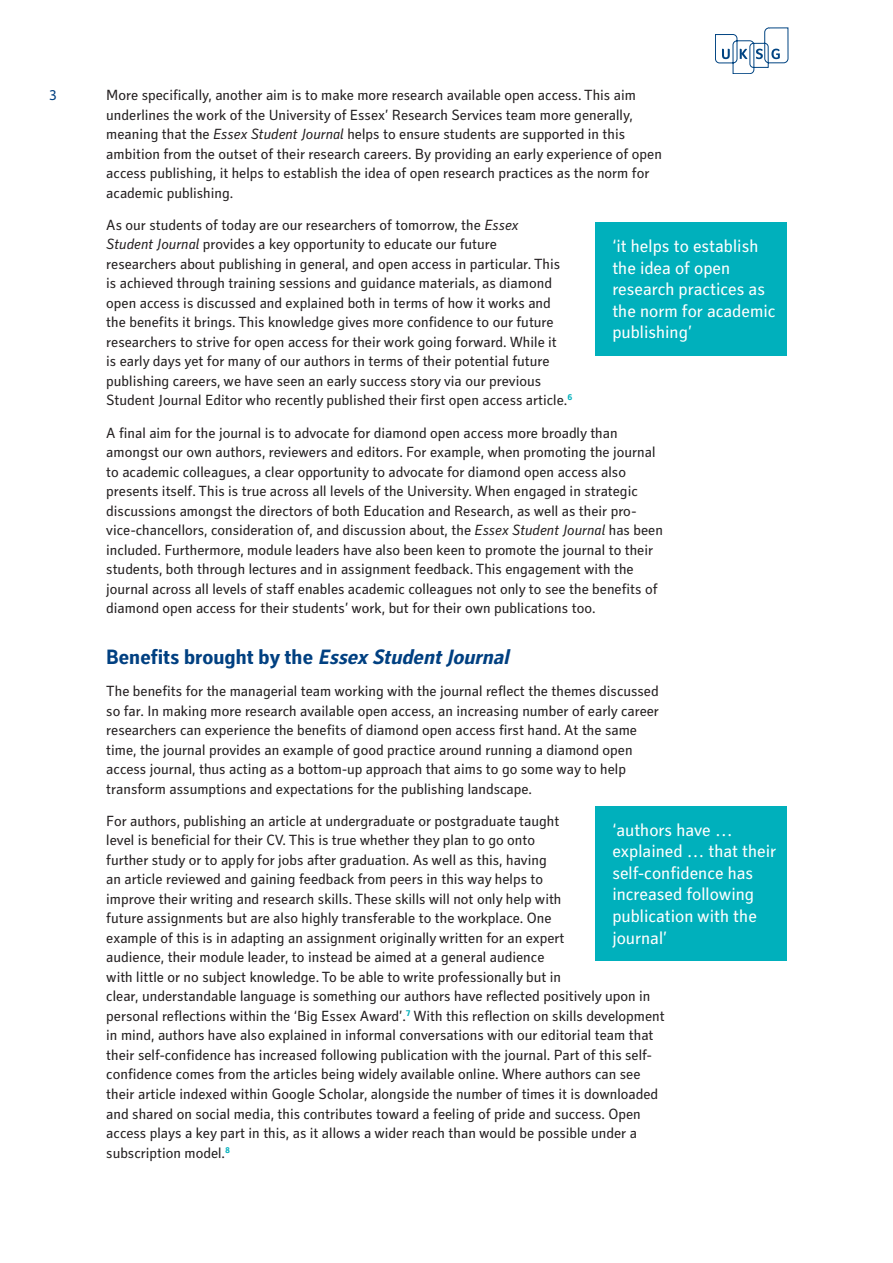
<style>
.page{position:relative;width:893px;height:1263px;background:#fff}
.page>*{position:absolute;margin:0;border:0;box-sizing:border-box;transform-origin:0 0}
.A-Style_Heading{font:700 21px "Secca Std";color:#014081}
.Stand_out_quote{font:18px/21.6px "Secca Std";color:#fff}
.Body{font:15px/19.5px "Secca Std";color:#231f20}
.t1{font:15px "Secca Std";color:#014081}
.s1{font-style:italic}
</style>
<div class="page">
<svg style="left:715px;top:28px;width:73px;height:46px"></svg>
<div style="left:595px;top:222px;width:192px;height:133px;background:#00b0bc"></div>
<div style="left:595px;top:806px;width:192px;height:154px;background:#00b0bc"></div>
<p class="t1" style="left:49px;top:87px;width:9px">3</p>
<p class="Body" style="left:106px;top:86px;width:557px">More specifically, another aim is to make more research available open access. This aim underlines the work of the University of Essex’ Research Services team more generally, meaning that the <span class="s1">Essex Student Journal</span> helps to ensure students are supported in this ambition from the outset of their research careers. By providing an early experience of open access publishing, it helps to establish the idea of open research practices as the norm for academic publishing.</p>
<p class="Body" style="left:106px;top:216px;width:467px">As our students of today are our researchers of tomorrow, the <span class="s1">Essex<br>Student Journal</span> provides a key opportunity to educate our future<br>researchers about publishing in general, and open access in particular. This is achieved through training sessions and guidance materials, as diamond open access is discussed and explained both in terms of how it works and the benefits it brings. This knowledge gives more confidence to our future researchers to strive for open access for their work going forward. While it<br>is early days yet for many of our authors in terms of their potential future publishing careers, we have seen an early success story via our previous Student Journal Editor who recently published their first open access article.<sup>6</sup></p>
<p class="Body" style="left:106px;top:423px;width:558px">A final aim for the journal is to advocate for diamond open access more broadly than amongst our own authors, reviewers and editors. For example, when promoting the journal to academic colleagues, a clear opportunity to advocate for diamond open access also presents itself. This is true across all levels of the University. When engaged in strategic discussions amongst the directors of both Education and Research, as well as their pro&shy;vice-chancellors, consideration of, and discussion about, the <span class="s1">Essex Student Journal</span> has been included. Furthermore, module leaders have also been keen to promote the journal to their students, both through lectures and in assignment feedback. This engagement with the journal across all levels of staff enables academic colleagues not only to see the benefits of diamond open access for their students’ work, but for their own publications too.</p>
<p class="A-Style_Heading" style="left:106px;top:645px;width:409px">Benefits brought by the <span class="s1">Essex StudentJournal</span></p>
<p class="Body" style="left:106px;top:682px;width:554px">The benefits for the managerial team working with the journal reflect the themes discussed so far. In making more research available open access, an increasing number of early career researchers can experience the benefits of diamond open access first hand. At the same time, the journal provides an example of good practice around running a diamond open access journal, thus acting as a bottom-up approach that aims to go some way to help transform assumptions and expectations for the publishing landscape.</p>
<p class="Body" style="left:106px;top:812px;width:560px">For authors, publishing an article at undergraduate or postgraduate taught<br>level is beneficial for their CV. This is true whether they plan to go onto<br>further study or to apply for jobs after graduation. As well as this, having<br>an article reviewed and gaining feedback from peers in this way helps to<br>improve their writing and research skills. These skills will not only help with<br>future assignments but are also highly transferable to the workplace. One<br>example of this is in adapting an assignment originally written for an expert<br>audience, their module leader, to instead be aimed at a general audience<br>with little or no subject knowledge. To be able to write professionally but in<br>clear, understandable language is something our authors have reflected positively upon in personal reflections within the ‘Big Essex Award’.<sup>7</sup> With this reflection on skills development in mind, authors have also explained in informal conversations with our editorial team that their self-confidence has increased following publication with the journal. Part of this self&shy;confidence comes from the articles being widely available online. Where authors can see their article indexed within Google Scholar, alongside the number of times it is downloaded and shared on social media, this contributes toward a feeling of pride and success. Open access plays a key part in this, as it allows a wider reach than would be possible under a subscription model.<sup>8</sup></p>
<p class="Stand_out_quote" style="left:612px;top:236px;width:165px">‘it helps to establish the idea of open research practices as the norm for academic publishing’</p>
<p class="Stand_out_quote" style="left:612px;top:819px;width:165px">‘authors have … explained … that their self-confidence has increased following publication with the journal’</p>
</div>
